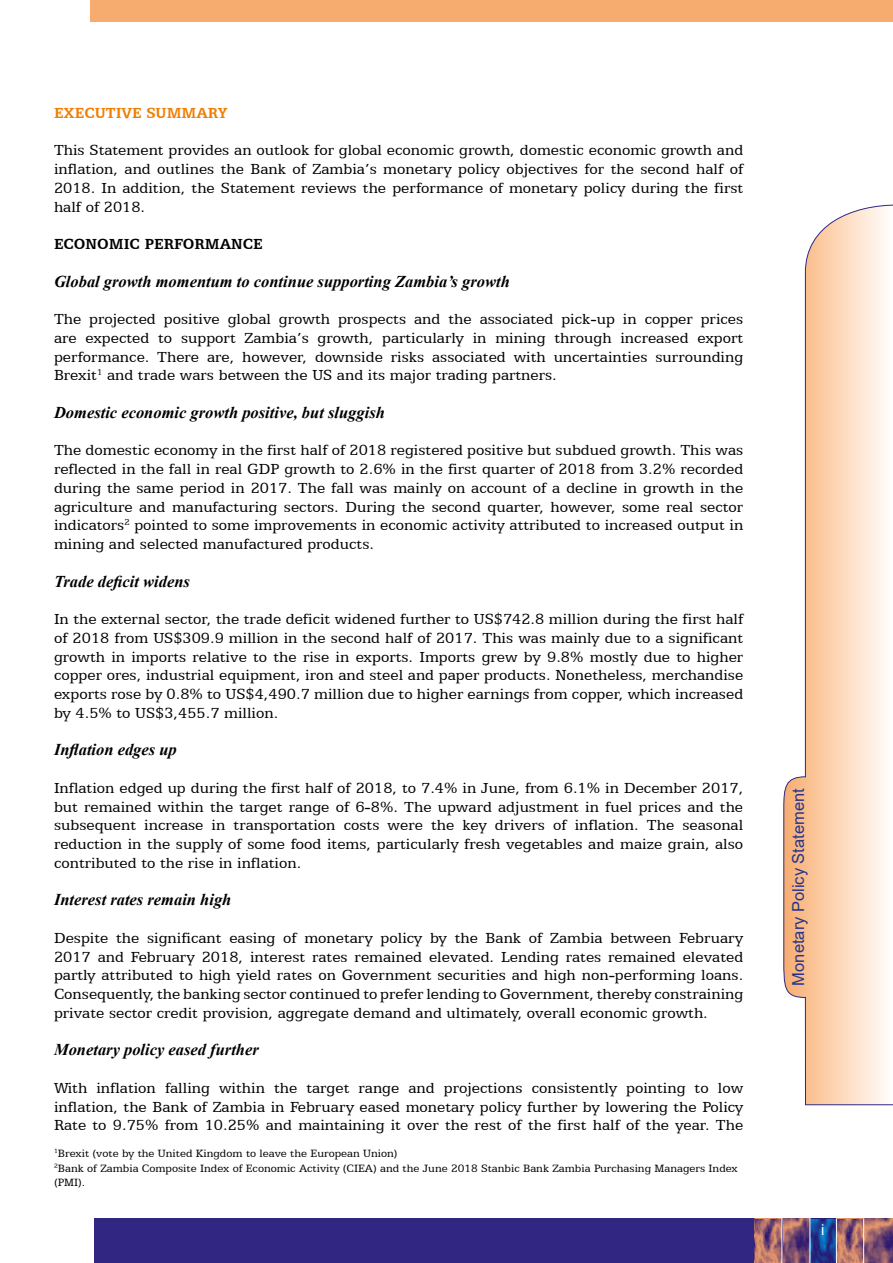
<style>
.page{position:relative;width:893px;height:1263px;background:#fff}
.page>*{position:absolute;margin:0;border:0;box-sizing:border-box;transform-origin:0 0}
.t1{font:16.5px/18.8px "Egyptian 505 BT";color:#000;text-align:justify}
.t2{font:italic 700 16.5px "Times New Roman";color:#000}
.t3{font:16.5px "Arial";color:#28348b}
.t4{font:700 16.5px "Egyptian 505 BT";color:#000}
.t5{font:700 16.5px "Egyptian 505 BT";color:#ef7d00}
.t6{font:15px "Arial";color:#fff}
.t7{font:12px/14.4px "Egyptian 505 BT";color:#000}
</style>
<div class="page">
<svg style="left:783px;top:204px;width:110px;height:901px"></svg>
<svg style="left:811px;top:1218px;width:25px;height:45px"></svg>
<svg style="left:864px;top:1218px;width:29px;height:45px"></svg>
<svg style="left:783px;top:1218px;width:27px;height:45px"></svg>
<svg style="left:837px;top:1218px;width:26px;height:45px"></svg>
<svg style="left:754px;top:1218px;width:28px;height:45px"></svg>
<div style="left:95px;top:1218px;width:659px;height:45px;background:#312783"></div>
<div style="left:90px;top:0;width:803px;height:21px;background:#f7ac6f"></div>
<p class="t5" style="left:54px;top:103px;width:175px">EXECUTIVE SUMMARY</p>
<p class="t1" style="left:54px;top:141px;width:691px">This Statement provides an outlook for global economic growth, domestic economic growth and inflation, and outlines the Bank of Zambia’s monetary policy objectives for the second half of 2018. In addition, the Statement reviews the performance of monetary policy during the first half of 2018.</p>
<p class="t4" style="left:54px;top:234px;width:210px">ECONOMIC PERFORMANCE</p>
<p class="t2" style="left:54px;top:269px;width:457px">Global growth momentum to continue supporting Zambia’s growth</p>
<p class="t1" style="left:54px;top:309px;width:691px">The projected positive global growth prospects and the associated pick-up in copper prices are expected to support Zambia’s growth, particularly in mining through increased export performance. There are, however, downside risks associated with uncertainties surrounding Brexit<sup>1</sup> and trade wars between the US and its major trading partners.</p>
<p class="t2" style="left:54px;top:401px;width:332px">Domestic economic growth positive, but sluggish</p>
<p class="t1" style="left:54px;top:441px;width:691px">The domestic economy in the first half of 2018 registered positive but subdued growth. This was reflected in the fall in real GDP growth to 2.6% in the first quarter of 2018 from 3.2% recorded during the same period in 2017. The fall was mainly on account of a decline in growth in the agriculture and manufacturing sectors. During the second quarter, however, some real sector indicators<sup>2</sup> pointed to some improvements in economic activity attributed to increased output in mining and selected manufactured products.</p>
<p class="t2" style="left:54px;top:569px;width:137px">Trade deficit widens</p>
<p class="t1" style="left:54px;top:609px;width:691px">In the external sector, the trade deficit widened further to US$742.8 million during the first half of 2018 from US$309.9 million in the second half of 2017. This was mainly due to a significant growth in imports relative to the rise in exports. Imports grew by 9.8% mostly due to higher copper ores, industrial equipment, iron and steel and paper products. Nonetheless, merchandise exports rose by 0.8% to US$4,490.7 million due to higher earnings from copper, which increased by 4.5% to US$3,455.7 million.</p>
<p class="t2" style="left:54px;top:738px;width:124px">Inflation edges up</p>
<p class="t1" style="left:54px;top:778px;width:691px">Inflation edged up during the first half of 2018, to 7.4% in June, from 6.1% in December 2017, but remained within the target range of 6-8%. The upward adjustment in fuel prices and the subsequent increase in transportation costs were the key drivers of inflation. The seasonal reduction in the supply of some food items, particularly fresh vegetables and maize grain, also contributed to the rise in inflation.</p>
<p class="t2" style="left:54px;top:888px;width:179px">Interest rates remain high</p>
<p class="t1" style="left:54px;top:928px;width:691px">Despite the significant easing of monetary policy by the Bank of Zambia between February 2017 and February 2018, interest rates remained elevated. Lending rates remained elevated partly attributed to high yield rates on Government securities and high non-performing loans.<br>Consequently, the banking sector continued to prefer lending to Government, thereby constraining private sector credit provision, aggregate demand and ultimately, overall economic growth.</p>
<p class="t2" style="left:54px;top:1038px;width:206px">Monetary policy eased further</p>
<p class="t1" style="left:54px;top:1078px;width:691px">With inflation falling within the target range and projections consistently pointing to low inflation, the Bank of Zambia in February eased monetary policy further by lowering the Policy Rate to 9.75% from 10.25% and maintaining it over the rest of the first half of the year. The</p>
<p class="t7" style="left:54px;top:1146px;width:685px"><sup>1</sup>Brexit (vote by the United Kingdom to leave the European Union)<br><sup>2</sup>Bank of Zambia Composite Index of Economic Activity (CIEA) and the June 2018 Stanbic Bank Zambia Purchasing Managers Index (PMI).</p>
<p class="t3" style="left:787px;top:985px;width:199px;rotate:-90deg">Monetary Policy Statement</p>
<p class="t6" style="left:821px;top:1220px;width:5px">i</p>
</div>
